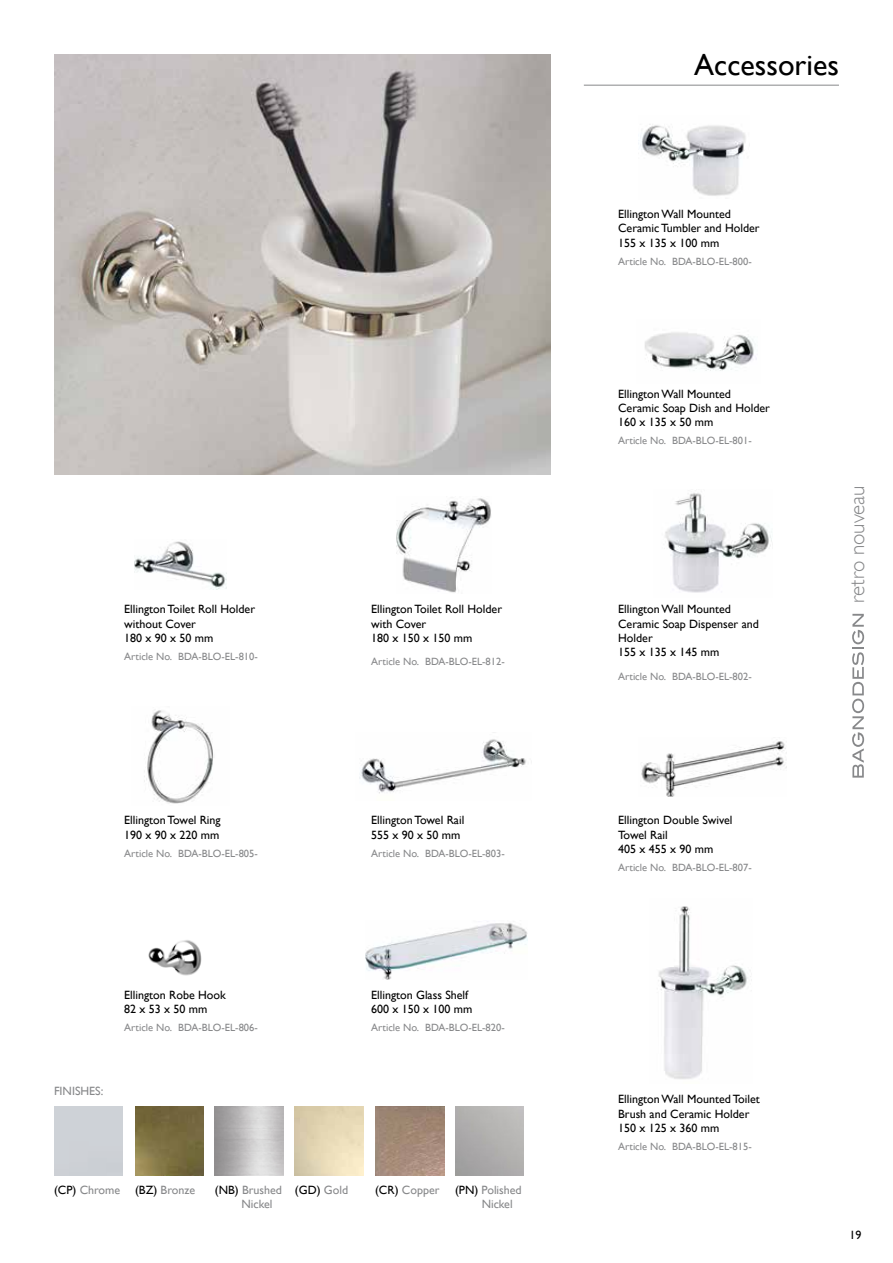
<style>
.page{position:relative;width:893px;height:1263px;background:#fff}
.page>*{position:absolute;margin:0;border:0;box-sizing:border-box;transform-origin:0 0}
.t1{font:30px "Gill Sans";color:#000}
.t2{font:300 21px "Gill Sans";color:#87888a}
.t3{font:12px/14.4px "Gill Sans";color:#000}
.t4{font:12px/14.4px "Gill Sans";color:#87888a}
.t5{font:10.5px "Gill Sans";color:#87888a}
.s1{color:#000}
.s2{color:#87888a}
</style>
<div class="page">
<svg style="left:852px;top:614px;width:12px;height:164px"></svg>
<hr style="left:584px;top:85px;width:255px;height:1px;background:#87888a">
<img style="left:640px;top:124px;width:106px;height:72px">
<img style="left:645px;top:332px;width:112px;height:39px">
<img style="left:665px;top:493px;width:107px;height:100px">
<img style="left:134px;top:541px;width:92px;height:48px">
<img style="left:396px;top:498px;width:95px;height:95px">
<img style="left:148px;top:940px;width:54px;height:36px">
<img style="left:359px;top:732px;width:167px;height:62px">
<img style="left:144px;top:710px;width:70px;height:94px">
<img style="left:641px;top:741px;width:145px;height:56px">
<img style="left:365px;top:921px;width:163px;height:58px">
<img style="left:658px;top:906px;width:93px;height:173px">
<img style="left:54px;top:54px;width:496px;height:420px">
<img style="left:135px;top:1106px;width:69px;height:69px">
<img style="left:375px;top:1106px;width:69px;height:69px">
<p class="t3" style="left:124px;top:602px;width:132px">Ellington Toilet Roll Holder without Cover<br>180 x 90 x 50 mm</p>
<p class="t5" style="left:124px;top:650px;width:135px">Article No. BDA-BLO-EL-810-</p>
<p class="t3" style="left:124px;top:813px;width:98px">Ellington Towel Ring<br>190 x 90 x 220 mm</p>
<p class="t5" style="left:124px;top:847px;width:135px">Article No. BDA-BLO-EL-805-</p>
<p class="t3" style="left:124px;top:987px;width:103px">Ellington Robe Hook<br>82 x 53 x 50 mm</p>
<p class="t5" style="left:124px;top:1021px;width:135px">Article No. BDA-BLO-EL-806-</p>
<p class="t4" style="left:54px;top:1083px;width:51px">FINISHES:</p>
<p class="t3" style="left:371px;top:602px;width:132px">Ellington Toilet Roll Holder with Cover<br>180 x 150 x 150 mm</p>
<p class="t5" style="left:371px;top:656px;width:135px">Article No. BDA-BLO-EL-812-</p>
<p class="t3" style="left:371px;top:813px;width:95px">Ellington Towel Rail<br>555 x 90 x 50 mm</p>
<p class="t5" style="left:371px;top:847px;width:135px">Article No. BDA-BLO-EL-803-</p>
<p class="t3" style="left:371px;top:987px;width:103px">Ellington Glass Shelf<br>600 x 150 x 100 mm</p>
<p class="t5" style="left:371px;top:1021px;width:135px">Article No. BDA-BLO-EL-820-</p>
<p class="t4" style="left:54px;top:1182px;width:143px"><span class="s1">(CP)</span> Chrome <span class="s1">(BZ)</span> Bronze</p>
<p class="t3" style="left:295px;top:1182px;width:55px">(GD) <span class="s2">Gold</span></p>
<p class="t4" style="left:375px;top:1182px;width:66px"><span class="s1">(CR)</span> Copper</p>
<p class="t4" style="left:482px;top:1182px;width:42px;text-indent:-27px"><span class="s1">(PN)</span> Polished<br>Nickel</p>
<p class="t4" style="left:242px;top:1182px;width:42px;text-indent:-27px"><span class="s1">(NB)</span> Brushed<br>Nickel</p>
<h1 class="t1" style="left:694px;top:47px;width:146px">Accessories</h1>
<p class="t3" style="left:618px;top:207px;width:143px">Ellington Wall Mounted<br>Ceramic Tumbler and Holder<br>155 x 135 x 100 mm</p>
<p class="t5" style="left:618px;top:255px;width:135px">Article No. BDA-BLO-EL-800-</p>
<p class="t3" style="left:618px;top:386px;width:153px">Ellington Wall Mounted<br>Ceramic Soap Dish and Holder<br>160 x 135 x 50 mm</p>
<p class="t5" style="left:618px;top:435px;width:135px">Article No. BDA-BLO-EL-801-</p>
<p class="t3" style="left:618px;top:602px;width:142px">Ellington Wall Mounted<br>Ceramic Soap Dispenser and<br>Holder<br>155 x 135 x 145 mm</p>
<p class="t5" style="left:618px;top:670px;width:135px">Article No. BDA-BLO-EL-802-</p>
<h2 class="t2" style="left:845px;top:603px;width:119px;rotate:-90deg">retro nouveau</h2>
<p class="t3" style="left:618px;top:813px;width:116px">Ellington Double Swivel<br>Towel Rail<br>405 x 455 x 90 mm</p>
<p class="t5" style="left:618px;top:861px;width:135px">Article No. BDA-BLO-EL-807-</p>
<p class="t3" style="left:618px;top:1092px;width:143px">Ellington Wall Mounted Toilet<br>Brush and Ceramic Holder<br>150 x 125 x 360 mm</p>
<p class="t5" style="left:618px;top:1140px;width:135px">Article No. BDA-BLO-EL-815-</p>
<p class="t3" style="left:850px;top:1228px;width:13px">19</p>
</div>
